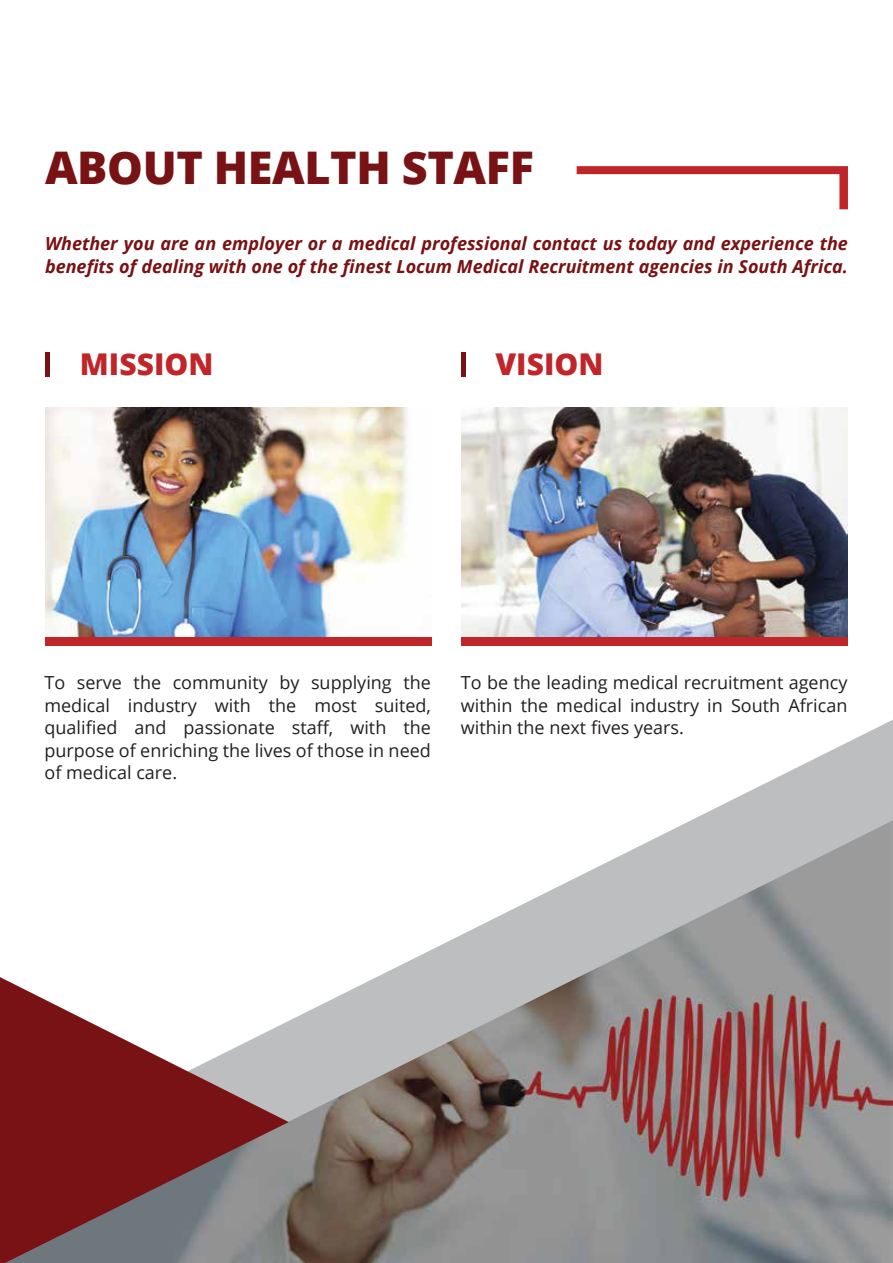
<style>
.page{position:relative;width:893px;height:1263px;background:#fff}
.page>*{position:absolute;margin:0;border:0;box-sizing:border-box;transform-origin:0 0}
.t1{font:800 45px "Open Sans";letter-spacing:-.01em;color:#781214}
.t2{font:800 30px "Open Sans";color:#c02629}
.t3{font:18px/22.5px "Open Sans";color:#231f20;text-align:justify}
.t4{font:italic 700 18px/22.5px "Open Sans";color:#781214}
</style>
<div class="page">
<img style="left:45px;top:407px;width:363px;height:230px">
<img style="left:461px;top:407px;width:387px;height:230px">
<svg style="left:289px;top:720px;width:604px;height:543px"></svg>
<svg style="left:0;top:977px;width:289px;height:286px;fill:#781719"></svg>
<div style="left:45px;top:637px;width:386px;height:8px;background:#c02629"></div>
<div style="left:461px;top:637px;width:387px;height:8px;background:#c02629"></div>
<hr style="left:461px;top:352px;width:4px;height:25px;background:#781214">
<div style="left:45px;top:352px;width:5px;height:25px;background:#781214"></div>
<svg style="left:577px;top:166px;width:271px;height:43px"></svg>
<h1 class="t1" style="left:45px;top:134px;width:490px">ABOUT HEALTH STAFF</h1>
<p class="t4" style="left:45px;top:232px;width:804px">Whether you are an employer or a medical professional contact us today and experience the benefits of dealing with one of the finest Locum Medical Recruitment agencies in South Africa.</p>
<h2 class="t2" style="left:80px;top:341px;width:135px">MISSION</h2>
<h2 class="t2" style="left:495px;top:341px;width:109px">VISION</h2>
<p class="t3" style="left:44px;top:671px;width:388px">To serve the community by supplying the medical industry with the most suited, qualified and passionate staff, with the purpose of enriching the lives of those in need of medical care.</p>
<p class="t3" style="left:461px;top:671px;width:388px">To be the leading medical recruitment agency within the medical industry in South African within the next fives years.</p>
</div>
